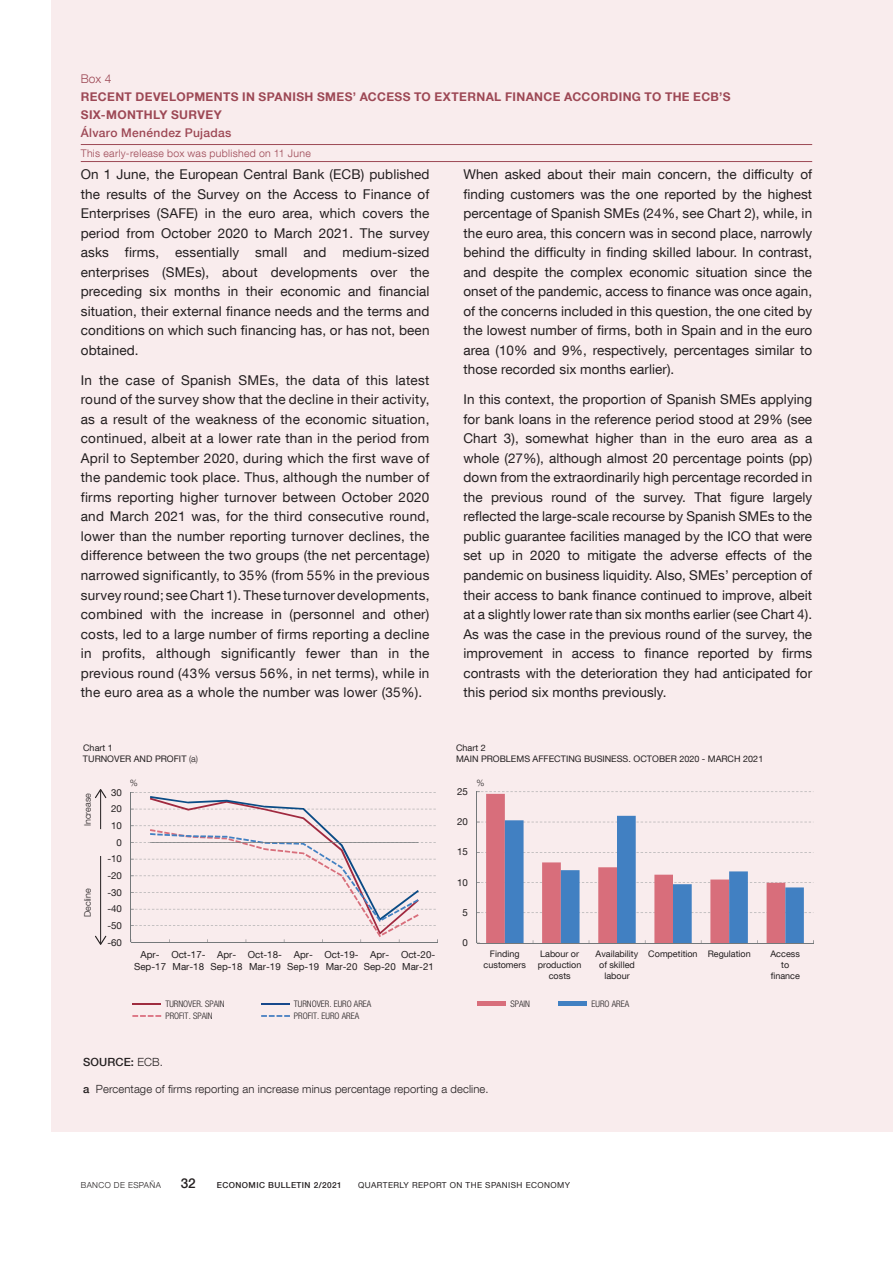
<style>
.page{position:relative;width:893px;height:1263px;background:#fff}
.page>*{position:absolute;margin:0;border:0;box-sizing:border-box;transform-origin:0 0}
.Texto_recuadro{font:13.5px/19.5px "Bd E Neue Helvetica";letter-spacing:.005em;color:#231f20;text-align:justify}
.t1{font:500 13.5px "Bd E Neue Helvetica";color:#231f20}
.Título_recuadro{font:700 12px/18px "Bd E Neue Helvetica";letter-spacing:.03em;color:#9d4855}
.Autores_recuadro{font:500 12px "Bd E Neue Helvetica";letter-spacing:.025em;color:#9d4855}
.Numero_recuadro{font:300 12px "Bd E Neue Helvetica";color:#9d4855}
.t2{font:300 11.25px "Bd E Neue Helvetica";letter-spacing:.01em;color:#231f20}
.t3{font:500 11.25px "Bd E Neue Helvetica";letter-spacing:.01em;color:#231f20}
.Informacion_recuadro{font:300 10.5px "Bd E Neue Helvetica";letter-spacing:.03em;color:#9d4855}
.t4{font:9.75px/11.7px "Bd E Neue Helvetica";color:#231f20;text-align:center}
.t5{font:9px/10.8px "Bd E Neue Helvetica";color:#231f20;text-align:center}
.t6{font:300 condensed 9px "Bd E Neue Helvetica";color:#231f20}
.t7{font:300 9px "Bd E Neue Helvetica";color:#231f20}
.t8{font:8.25px "Bd E Neue Helvetica";letter-spacing:.05em;color:#231f20}
.t9{font:500 8.25px "Bd E Neue Helvetica";letter-spacing:.05em;color:#231f20}
.t10{font:300 8.25px "Bd E Neue Helvetica";letter-spacing:.05em;color:#231f20}
.s1{font-weight:300}
.s2{font-weight:500}
</style>
<div class="page">
<div style="left:51px;top:0;width:842px;height:1131px;background:#f9eced"></div>
<hr style="left:81px;top:161px;width:731px;height:1px;background:#9d4855">
<hr style="left:81px;top:144px;width:731px;height:1px;background:#9d4855">
<svg style="left:131px;top:792px;width:307px;height:151px"></svg>
<svg style="left:477px;top:791px;width:337px;height:153px"></svg>
<div style="left:477px;top:1001px;width:29px;height:5px;background:#d86e7b"></div>
<div style="left:558px;top:1001px;width:29px;height:5px;background:#4180c2"></div>
<hr style="left:100px;top:856px;width:1px;height:87px;background:#231f20">
<svg style="left:95px;top:936px;width:11px;height:9px"></svg>
<hr style="left:100px;top:790px;width:1px;height:39px;background:#231f20">
<svg style="left:95px;top:789px;width:11px;height:9px"></svg>
<hr style="left:132px;top:1003px;width:29px;height:2px;background:#9f2c3f">
<hr style="left:261px;top:1003px;width:29px;height:2px;background:#17498c">
<svg style="left:132px;top:1015px;width:29px;height:2px"></svg>
<svg style="left:261px;top:1015px;width:29px;height:2px"></svg>
<p class="Numero_recuadro" style="left:81px;top:72px;width:32px">Box 4</p>
<h4 class="Título_recuadro" style="left:81px;top:88px;width:651px">RECENT DEVELOPMENTS IN SPANISH SMES’ ACCESS TO EXTERNAL FINANCE ACCORDING TO THE ECB’S<br>SIX-MONTHLY SURVEY</h4>
<p class="Autores_recuadro" style="left:81px;top:126px;width:152px">Álvaro Menéndez Pujadas</p>
<p class="Informacion_recuadro" style="left:81px;top:147px;width:232px">This early-release box was published on 11 June</p>
<p class="Texto_recuadro" style="left:81px;top:164px;width:350px">On 1 June, the European Central Bank (ECB) published the results of the Survey on the Access to Finance of Enterprises (SAFE) in the euro area, which covers the period from October 2020 to March 2021. The survey asks firms, essentially small and medium-sized enterprises (SMEs), about developments over the preceding six months in their economic and financial situation, their external finance needs and the terms and conditions on which such financing has, or has not, been obtained.</p>
<p class="Texto_recuadro" style="left:81px;top:370px;width:350px">In the case of Spanish SMEs, the data of this latest round of the survey show that the decline in their activity, as a result of the weakness of the economic situation, continued, albeit at a lower rate than in the period from April to September 2020, during which the first wave of the pandemic took place. Thus, although the number of firms reporting higher turnover between October 2020 and March 2021 was, for the third consecutive round, lower than the number reporting turnover declines, the difference between the two groups (the net percentage) narrowed significantly, to 35% (from 55% in the previous survey round; see Chart 1). These turnover developments, combined with the increase in (personnel and other) costs, led to a large number of firms reporting a decline in profits, although significantly fewer than in the previous round (43% versus 56%, in net terms), while in the euro area as a whole the number was lower (35%).</p>
<p class="t5" style="left:83px;top:742px;width:117px;text-align:left">Chart 1<br>TURNOVER AND PROFIT <span class="s1">(a)</span></p>
<p class="t7" style="left:130px;top:777px;width:10px">%</p>
<p class="t7" style="left:82px;top:826px;width:34px;rotate:-90deg">Increase</p>
<p class="t4" style="left:111px;top:786px;width:12px">30</p>
<p class="t4" style="left:111px;top:803px;width:12px">20</p>
<p class="t4" style="left:111px;top:819px;width:12px">10</p>
<p class="t4" style="left:117px;top:836px;width:7px">0</p>
<p class="t4" style="left:107px;top:853px;width:16px">-10</p>
<p class="t7" style="left:82px;top:917px;width:30px;rotate:-90deg">Decline</p>
<p class="t4" style="left:107px;top:869px;width:16px">-20</p>
<p class="t4" style="left:107px;top:886px;width:16px">-30</p>
<p class="t4" style="left:107px;top:903px;width:16px">-40</p>
<p class="t4" style="left:107px;top:919px;width:16px">-50</p>
<p class="t4" style="left:107px;top:936px;width:16px">-60</p>
<p class="t4" style="left:134px;top:948px;width:34px">Apr-<br>Sep-17</p>
<p class="t4" style="left:171px;top:948px;width:36px;text-align:left">Oct-17-<br>Mar-18</p>
<p class="t4" style="left:211px;top:948px;width:34px">Apr-<br>Sep-18</p>
<p class="t4" style="left:248px;top:948px;width:36px;text-align:left">Oct-18-<br>Mar-19</p>
<p class="t4" style="left:287px;top:948px;width:34px">Apr-<br>Sep-19</p>
<p class="t4" style="left:324px;top:948px;width:36px;text-align:left">Oct-19-<br>Mar-20</p>
<p class="t4" style="left:364px;top:948px;width:34px">Apr-<br>Sep-20</p>
<p class="t4" style="left:401px;top:948px;width:36px;text-align:left">Oct-20-<br>Mar-21</p>
<p class="t6" style="left:165px;top:998px;width:61px">TURNOVER. SPAIN</p>
<p class="t6" style="left:294px;top:998px;width:79px">TURNOVER. EURO AREA</p>
<p class="t6" style="left:165px;top:1010px;width:49px">PROFIT. SPAIN</p>
<p class="t6" style="left:294px;top:1010px;width:67px">PROFIT. EURO AREA</p>
<p class="Texto_recuadro" style="left:463px;top:164px;width:350px">When asked about their main concern, the difficulty of finding customers was the one reported by the highest percentage of Spanish SMEs (24%, see Chart 2), while, in the euro area, this concern was in second place, narrowly behind the difficulty in finding skilled labour. In contrast, and despite the complex economic situation since the onset of the pandemic, access to finance was once again, of the concerns included in this question, the one cited by the lowest number of firms, both in Spain and in the euro area (10% and 9%, respectively, percentages similar to those recorded six months earlier).</p>
<p class="Texto_recuadro" style="left:463px;top:390px;width:350px">In this context, the proportion of Spanish SMEs applying for bank loans in the reference period stood at 29% (see Chart 3), somewhat higher than in the euro area as a whole (27%), although almost 20 percentage points (pp) down from the extraordinarily high percentage recorded in the previous round of the survey. That figure largely reflected the large-scale recourse by Spanish SMEs to the public guarantee facilities managed by the ICO that were set up in 2020 to mitigate the adverse effects of the pandemic on business liquidity. Also, SMEs’ perception of their access to bank finance continued to improve, albeit at a slightly lower rate than six months earlier (see Chart 4).<br>As was the case in the previous round of the survey, the improvement in access to finance reported by firms contrasts with the deterioration they had anticipated for this period six months previously.</p>
<p class="t5" style="left:456px;top:742px;width:309px;text-align:left">Chart 2<br>MAIN PROBLEMS AFFECTING BUSINESS. OCTOBER 2020 - MARCH 2021</p>
<p class="t4" style="left:457px;top:785px;width:12px">25</p>
<p class="t4" style="left:457px;top:816px;width:12px">20</p>
<p class="t4" style="left:457px;top:846px;width:12px">15</p>
<p class="t4" style="left:457px;top:876px;width:12px">10</p>
<p class="t4" style="left:463px;top:906px;width:7px">5</p>
<p class="t4" style="left:463px;top:937px;width:7px">0</p>
<p class="t7" style="left:476px;top:777px;width:10px">%</p>
<p class="t5" style="left:484px;top:948px;width:44px">Finding customers</p>
<p class="t5" style="left:538px;top:948px;width:45px">Labour or production costs</p>
<p class="t5" style="left:596px;top:948px;width:44px">Availability of skilled labour</p>
<p class="t5" style="left:648px;top:948px;width:104px">Competition Regulation</p>
<p class="t5" style="left:770px;top:948px;width:31px">Access to finance</p>
<p class="t6" style="left:510px;top:998px;width:21px">SPAIN</p>
<p class="t6" style="left:592px;top:998px;width:39px">EURO AREA</p>
<p class="t3" style="left:83px;top:1055px;width:81px">SOURCE: <span class="s1">ECB.</span></p>
<p class="t2" style="left:83px;top:1082px;width:407px"><span class="s2">a</span> Percentage of firms reporting an increase minus percentage reporting a decline.</p>
<p class="t10" style="left:81px;top:1180px;width:82px">BANCO DE ESPAÑA</p>
<p class="t1" style="left:181px;top:1175px;width:16px">32</p>
<p class="t9" style="left:217px;top:1180px;width:126px">ECONOMIC BULLETIN 2/2021</p>
<p class="t8" style="left:358px;top:1180px;width:214px">QUARTERLY REPORT ON THE SPANISH ECONOMY</p>
</div>
